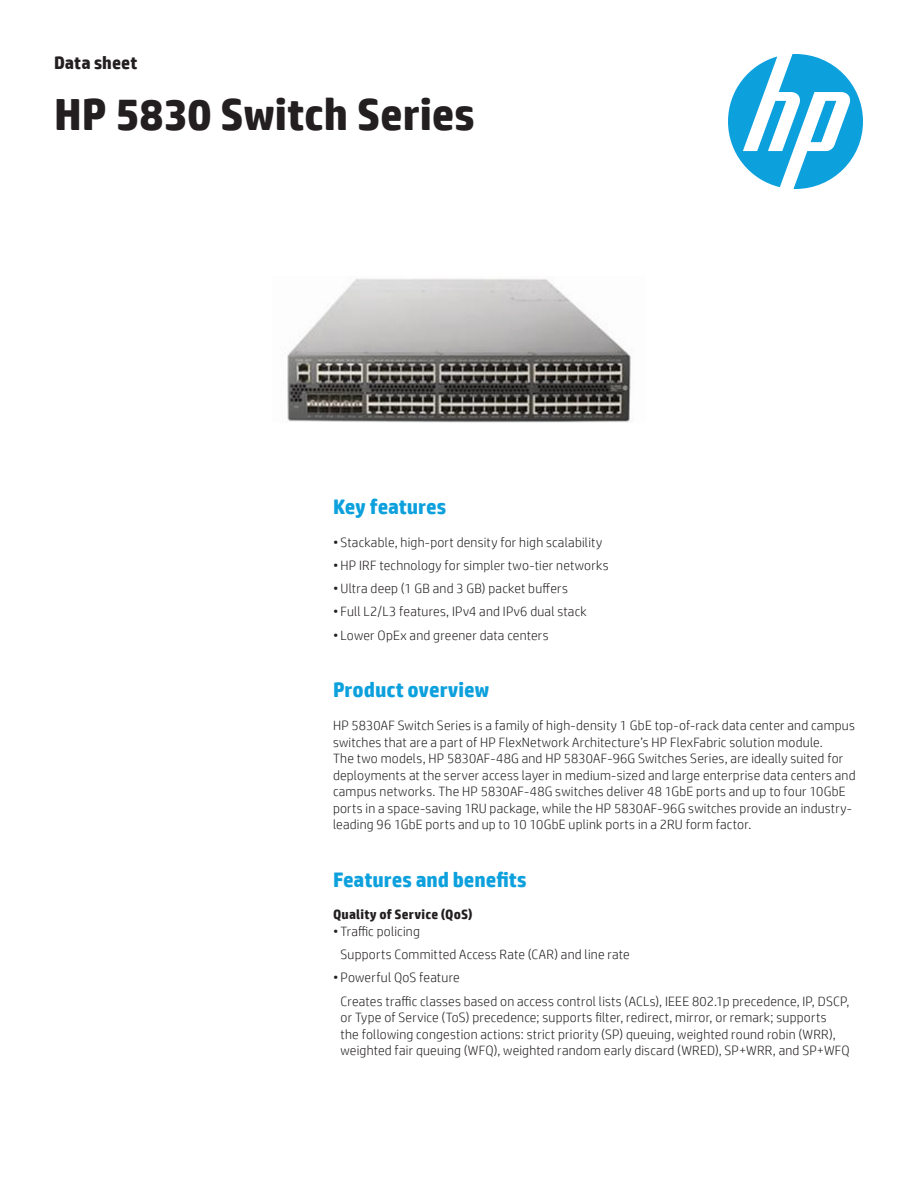
<style>
.page{position:relative;width:918px;height:1188px;background:#fff}
.page>*{position:absolute;margin:0;border:0;box-sizing:border-box;transform-origin:0 0}
.t1{font:700 45px "HP Simplified";color:#231f20}
.t2{font:700 21px "HP Simplified";letter-spacing:-.005em;color:#0ca0dd}
.t3{font:700 18px "HP Simplified";color:#231f20}
.t4{font:300 13.5px/16.5px "HP Simplified";letter-spacing:.015em;color:#231f20}
.t5{font:700 13.5px "HP Simplified";letter-spacing:.015em;color:#231f20}
</style>
<div class="page">
<svg style="left:728px;top:54px;width:135px;height:135px"></svg>
<img style="left:287px;top:278px;width:344px;height:145px">
<h3 class="t3" style="left:54px;top:52px;width:85px">Data sheet</h3>
<h1 class="t1" style="left:54px;top:88px;width:422px">HP 5830 Switch Series</h1>
<h2 class="t2" style="left:333px;top:494px;width:115px">Key features</h2>
<p class="t4" style="left:333px;top:533px;width:271px">• Stackable, high-port density for high scalability</p>
<p class="t4" style="left:333px;top:557px;width:277px">• HP IRF technology for simpler two-tier networks</p>
<p class="t4" style="left:333px;top:580px;width:236px">• Ultra deep (1 GB and 3 GB) packet buffers</p>
<p class="t4" style="left:333px;top:603px;width:255px">• Full L2/L3 features, IPv4 and IPv6 dual stack</p>
<p class="t4" style="left:333px;top:626px;width:217px">• Lower OpEx and greener data centers</p>
<h2 class="t2" style="left:333px;top:678px;width:158px">Product overview</h2>
<p class="t4" style="left:333px;top:717px;width:524px">HP 5830AF Switch Series is a family of high-density 1 GbE top-of-rack data center and campus switches that are a part of HP FlexNetwork Architecture’s HP FlexFabric solution module.<br>The two models, HP 5830AF-48G and HP 5830AF-96G Switches Series, are ideally suited for deployments at the server access layer in medium-sized and large enterprise data centers and campus networks. The HP 5830AF-48G switches deliver 48 1GbE ports and up to four 10GbE ports in a space-saving 1RU package, while the HP 5830AF-96G switches provide an industry&shy;leading 96 1GbE ports and up to 10 10GbE uplink ports in a 2RU form factor.</p>
<h2 class="t2" style="left:333px;top:867px;width:195px">Features and benefits</h2>
<p class="t5" style="left:333px;top:907px;width:141px">Quality of Service (QoS)</p>
<p class="t4" style="left:341px;top:919px;width:291px;line-height:23.2px;text-indent:-8px">• Traffic policing<br>Supports Committed Access Rate (CAR) and line rate</p>
<p class="t4" style="left:341px;top:966px;width:510px;line-height:23.2px;text-indent:-8px">• Powerful QoS feature<br>Creates traffic classes based on access control lists (ACLs), IEEE 802.1p precedence, IP, DSCP,</p>
<p class="t4" style="left:341px;top:1009px;width:511px">or Type of Service (ToS) precedence; supports filter, redirect, mirror, or remark; supports<br>the following congestion actions: strict priority (SP) queuing, weighted round robin (WRR), weighted fair queuing (WFQ), weighted random early discard (WRED), SP+WRR, and SP+WFQ</p>
</div>
